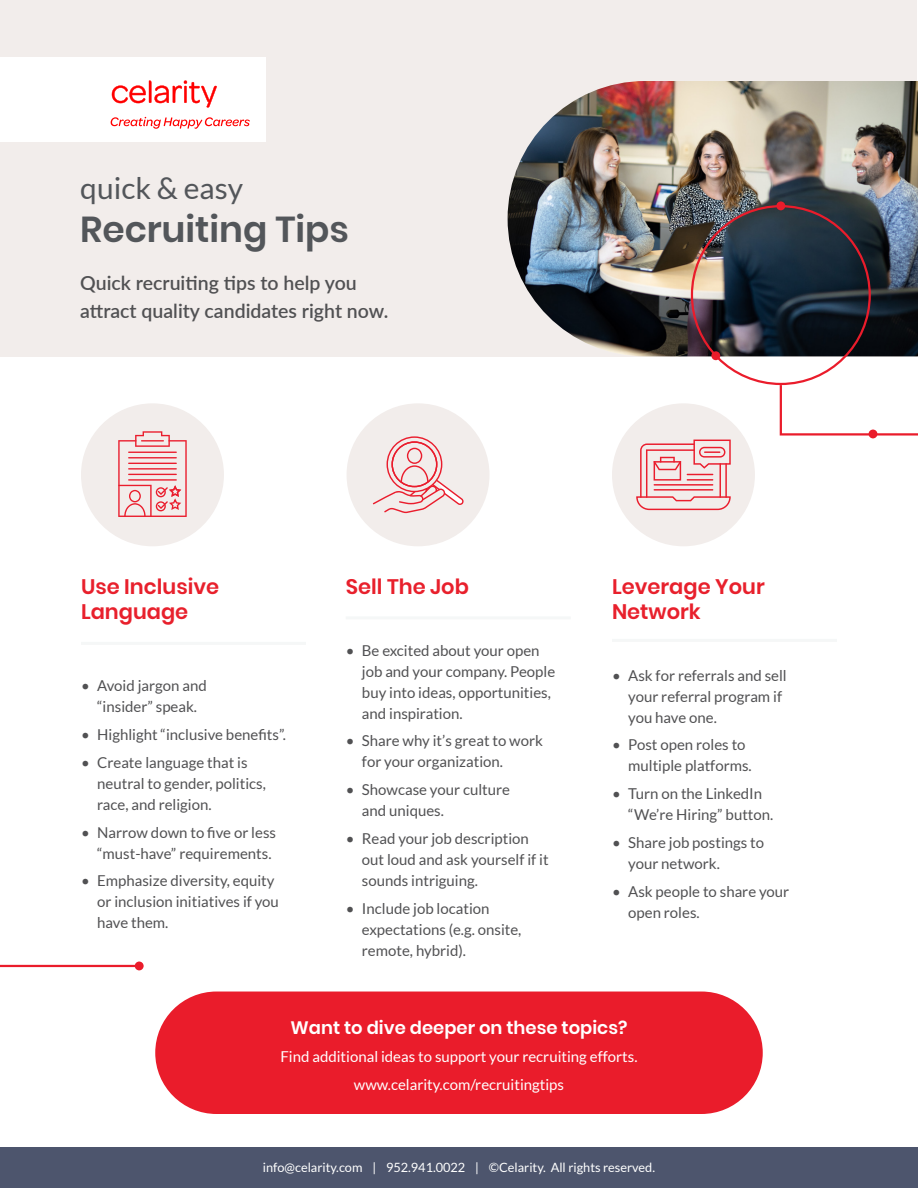
<style>
.page{position:relative;width:918px;height:1188px;background:#fff}
.page>*{position:absolute;margin:0;border:0;box-sizing:border-box;transform-origin:0 0}
.t1{font:600 36px "Poppins";color:#53565a}
.t2{font:30px "Lato";color:#53565a}
.t3{font:600 21px/25.2px "Poppins";color:#e8202c}
.t4{font:600 19.5px/28.5px "Lato";color:#515153}
.t5{font:600 18px "Poppins";color:#fff}
.t6{font:15px/21px "Lato";color:#515153}
.t7{font:15px/27.8px "Lato";color:#fff;text-align:center}
.t8{font:12.75px "Lato";color:#fff}
</style>
<div class="page">
<div style="left:0;top:0;width:917px;height:356px;background:#f2edeb"></div>
<div style="left:155px;top:992px;width:608px;height:122px;background:#ea1c2b;border-radius:61px"></div>
<div style="left:0;top:1147px;width:918px;height:41px;background:#4d556d"></div>
<hr style="left:81px;top:642px;width:225px;height:3px;background:#f5f7f7">
<div style="left:1px;top:57px;width:265px;height:85px;background:#fff"></div>
<svg style="left:112px;top:80px;width:105px;height:28px"></svg>
<svg style="left:111px;top:117px;width:139px;height:12px"></svg>
<img style="left:508px;top:81px;width:410px;height:275px">
<hr style="left:346px;top:616px;width:225px;height:3px;background:#f5f7f7">
<hr style="left:612px;top:639px;width:225px;height:3px;background:#f5f7f7">
<svg style="left:779px;top:383px;width:139px;height:54px"></svg>
<div style="left:612px;top:403px;width:143px;height:143px;background:#f2edeb;border-radius:50%"></div>
<svg style="left:636px;top:440px;width:95px;height:70px"></svg>
<div style="left:776px;top:201px;width:9px;height:9px;background:#ea1c2b;border-radius:50%"></div>
<div style="left:711px;top:351px;width:9px;height:9px;background:#ea1c2b;border-radius:50%"></div>
<div style="left:869px;top:430px;width:8px;height:8px;background:#ea1c2b;border-radius:50%"></div>
<div style="left:347px;top:403px;width:143px;height:143px;background:#f2edeb;border-radius:50%"></div>
<svg style="left:373px;top:436px;width:91px;height:77px"></svg>
<div style="left:81px;top:403px;width:143px;height:143px;background:#f2edeb;border-radius:50%"></div>
<svg style="left:118px;top:431px;width:69px;height:86px"></svg>
<hr style="left:141px;top:440px;width:23px;height:2px;background:#ea1d2d">
<hr style="left:0;top:965px;width:139px;height:2px;background:#ea1c2b">
<div style="left:135px;top:962px;width:9px;height:8px;background:#ea1c2b;border-radius:50%"></div>
<h2 class="t2" style="left:80px;top:176px;width:164px">quick &amp; easy</h2>
<h1 class="t1" style="left:80px;top:214px;width:270px">Recruiting Tips</h1>
<h3 class="t4" style="left:80px;top:268px;width:310px">Quick recruiting tips to help you attract quality candidates right now.</h3>
<h3 class="t3" style="left:81px;top:576px;width:140px">Use Inclusive<br>Language</h3>
<p class="t6" style="left:81px;top:676px;width:127px;text-align:center">• Avoid jargon and “insider” speak.</p>
<p class="t6" style="left:81px;top:724px;width:207px">• Highlight “inclusive benefits”.</p>
<p class="t6" style="left:97px;top:753px;width:170px;text-indent:-16px">• Create language that is neutral to gender, politics, race, and religion.</p>
<p class="t6" style="left:97px;top:823px;width:180px;text-indent:-16px">• Narrow down to five or less “must-have” requirements.</p>
<p class="t6" style="left:97px;top:871px;width:183px;text-indent:-16px">• Emphasize diversity, equity or inclusion initiatives if you have them.</p>
<h3 class="t3" style="left:346px;top:576px;width:125px">Sell The Job</h3>
<p class="t6" style="left:362px;top:641px;width:195px;text-indent:-16px">• Be excited about your open job and your company. People buy into ideas, opportunities, and inspiration.</p>
<p class="t6" style="left:362px;top:731px;width:183px;text-indent:-16px">• Share why it’s great to work for your organization.</p>
<p class="t6" style="left:362px;top:780px;width:150px;text-indent:-16px">• Showcase your culture and uniques.</p>
<p class="t6" style="left:362px;top:829px;width:188px;text-indent:-16px">• Read your job description out loud and ask yourself if it sounds intriguing.</p>
<p class="t6" style="left:362px;top:899px;width:161px;text-indent:-16px">• Include job location expectations (e.g. onsite, remote, hybrid).</p>
<h3 class="t3" style="left:612px;top:576px;width:154px">Leverage Your<br>Network</h3>
<p class="t6" style="left:628px;top:666px;width:160px;text-indent:-16px">• Ask for referrals and sell your referral program if you have one.</p>
<p class="t6" style="left:628px;top:736px;width:125px;text-indent:-16px">• Post open roles to multiple platforms.</p>
<p class="t6" style="left:628px;top:784px;width:147px;text-indent:-16px">• Turn on the LinkedIn “We’re Hiring” button.</p>
<p class="t6" style="left:628px;top:833px;width:138px;text-indent:-16px">• Share job postings to your network.</p>
<p class="t6" style="left:628px;top:882px;width:163px;text-indent:-16px">• Ask people to share your open roles.</p>
<p class="t5" style="left:291px;top:1020px;width:338px">Want to dive deeper on these topics?</p>
<p class="t7" style="left:280px;top:1044px;width:359px">Find additional ideas to support your recruiting efforts. www.celarity.com/recruitingtips</p>
<p class="t8" style="left:263px;top:1162px;width:394px">info@celarity.com | 952.941.0022 | ©Celarity. All rights reserved.</p>
</div>
